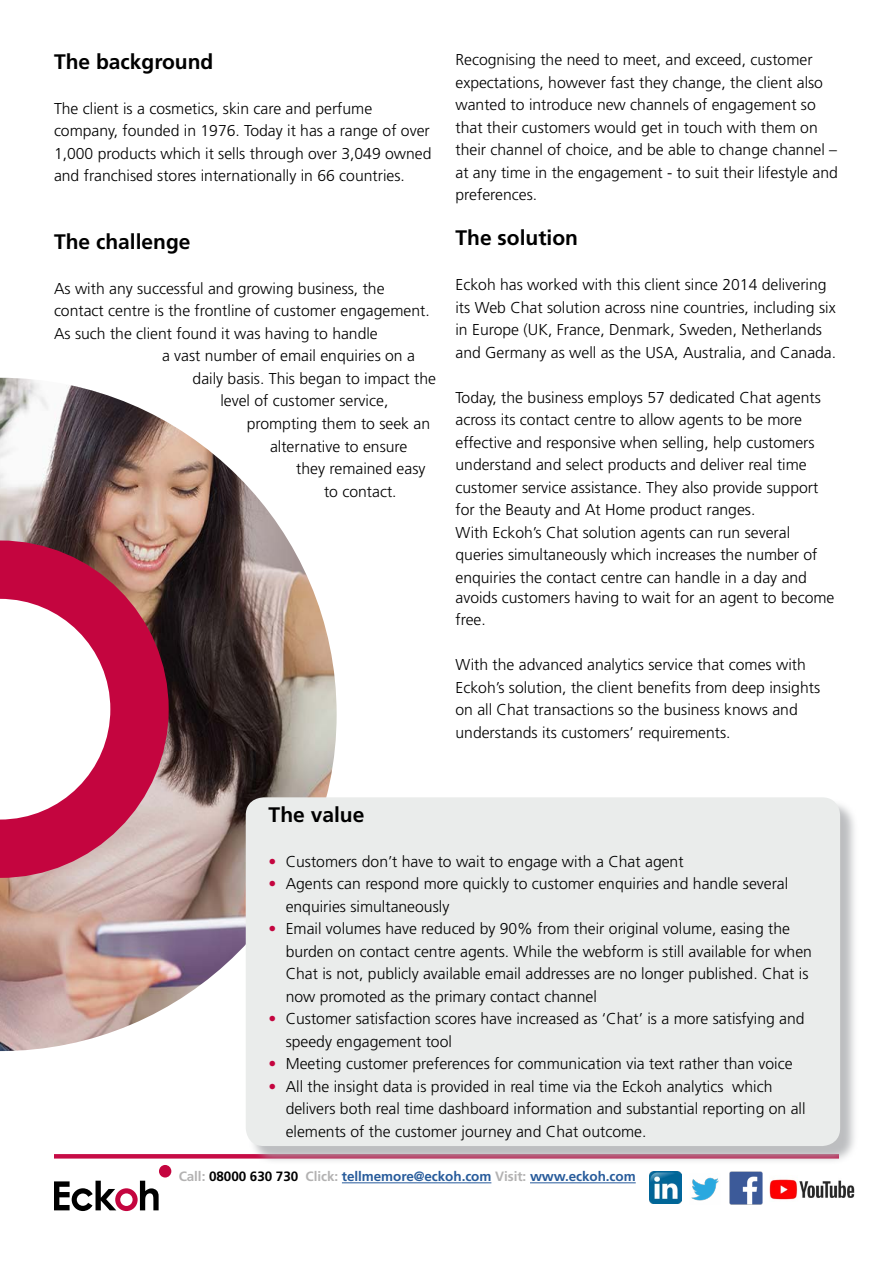
<style>
.page{position:relative;width:893px;height:1263px;background:#fff}
.page>*{position:absolute;margin:0;border:0;box-sizing:border-box;transform-origin:0 0}
.t1{font:700 21px "Frutiger LT Std";color:#000}
.t2{font:300 15.75px/22.5px "Frutiger LT Std";color:#000}
.t3{font:700 13.5px "Frutiger LT Std";letter-spacing:-.005em;color:#275b9b}
.s1{font-weight:700;color:#c4053f}
.s2{color:#b3b2b2}
.s3{color:#000}
</style>
<div class="page">
<img style="left:0;top:378px;width:337px;height:673px">
<svg style="left:0;top:540px;width:169px;height:338px"></svg>
<svg style="left:54px;top:1154px;width:194px;height:4px"></svg>
<div style="left:248px;top:800px;width:611px;height:365px;background:#a7a9ac;opacity:.75"></div>
<div style="left:246px;top:797px;width:594px;height:349px;background:#eaeceb;border-radius:18px"></div>
<svg style="left:54px;top:1181px;width:105px;height:30px"></svg>
<div style="left:159px;top:1165px;width:12px;height:12px;background:#c4053f;border-radius:50%"></div>
<img style="left:649px;top:1171px;width:32px;height:32px">
<img style="left:691px;top:1177px;width:28px;height:24px">
<img style="left:769px;top:1179px;width:86px;height:21px">
<img style="left:729px;top:1171px;width:33px;height:34px">
<hr style="left:342px;top:1182px;width:149px;height:1px;background:#275b9b">
<hr style="left:530px;top:1182px;width:106px;height:1px;background:#275b9b">
<h1 class="t1" style="left:54px;top:49px;width:161px">The background</h1>
<p class="t2" style="left:54px;top:97px;width:379px">The client is a cosmetics, skin care and perfume company, founded in 1976. Today it has a range of over 1,000 products which it sells through over 3,049 owned and franchised stores internationally in 66 countries.</p>
<h1 class="t1" style="left:54px;top:229px;width:138px">The challenge</h1>
<p class="t2" style="left:54px;top:277px;width:332px">As with any successful and growing business, the</p>
<p class="t2" style="left:54px;top:300px;width:377px">contact centre is the frontline of customer engagement.</p>
<p class="t2" style="left:54px;top:322px;width:325px">As such the client found it was having to handle</p>
<p class="t2" style="left:162px;top:345px;width:254px">a vast number of email enquiries on a</p>
<p class="t2" style="left:193px;top:367px;width:245px">daily basis. This began to impact the</p>
<p class="t2" style="left:220px;top:390px;width:169px">level of customer service,</p>
<p class="t2" style="left:247px;top:412px;width:185px">prompting them to seek an</p>
<p class="t2" style="left:270px;top:435px;width:139px">alternative to ensure</p>
<p class="t2" style="left:296px;top:457px;width:131px">they remained easy</p>
<p class="t2" style="left:324px;top:480px;width:74px">to contact.</p>
<p class="t2" style="left:455px;top:49px;width:384px">Recognising the need to meet, and exceed, customer expectations, however fast they change, the client also wanted to introduce new channels of engagement so that their customers would get in touch with them on their channel of choice, and be able to change channel – at any time in the engagement - to suit their lifestyle and preferences.</p>
<h1 class="t1" style="left:455px;top:225px;width:124px">The solution</h1>
<p class="t2" style="left:455px;top:274px;width:382px">Eckoh has worked with this client since 2014 delivering its Web Chat solution across nine countries, including six in Europe (UK, France, Denmark, Sweden, Netherlands and Germany as well as the USA, Australia, and Canada.</p>
<p class="t2" style="left:455px;top:386px;width:367px">Today, the business employs 57 dedicated Chat agents across its contact centre to allow agents to be more effective and responsive when selling, help customers understand and select products and deliver real time customer service assistance. They also provide support for the Beauty and At Home product ranges.<br>With Eckoh’s Chat solution agents can run several queries simultaneously which increases the number of enquiries the contact centre can handle in a day and</p>
<p class="t2" style="left:455px;top:586px;width:380px">avoids customers having to wait for an agent to become free.</p>
<p class="t2" style="left:455px;top:654px;width:366px">With the advanced analytics service that comes with Eckoh’s solution, the client benefits from deep insights on all Chat transactions so the business knows and understands its customers’ requirements.</p>
<h1 class="t1" style="left:269px;top:802px;width:97px">The value</h1>
<p class="t2" style="left:269px;top:850px;width:416px"><span class="s1">•</span> Customers don’t have to wait to engage with a Chat agent</p>
<p class="t2" style="left:286px;top:873px;width:504px;text-indent:-17px"><span class="s1">•</span> Agents can respond more quickly to customer enquiries and handle several enquiries simultaneously</p>
<p class="t2" style="left:286px;top:918px;width:528px;text-indent:-17px"><span class="s1">•</span> Email volumes have reduced by 90% from their original volume, easing the burden on contact centre agents. While the webform is still available for when Chat is not, publicly available email addresses are no longer published. Chat is now promoted as the primary contact channel</p>
<p class="t2" style="left:286px;top:1008px;width:520px;text-indent:-17px"><span class="s1">•</span> Customer satisfaction scores have increased as ‘Chat’ is a more satisfying and speedy engagement tool</p>
<p class="t2" style="left:269px;top:1053px;width:525px"><span class="s1">•</span> Meeting customer preferences for communication via text rather than voice</p>
<p class="t2" style="left:286px;top:1075px;width:521px;text-indent:-17px"><span class="s1">•</span> All the insight data is provided in real time via the Eckoh analytics which delivers both real time dashboard information and substantial reporting on all elements of the customer journey and Chat outcome.</p>
<p class="t3" style="left:179px;top:1169px;width:459px"><span class="s2">Call:</span> <span class="s3">08000 630 730</span> <span class="s2">Click:</span> tellmemore@eckoh.com <span class="s2">Visit:</span> www.eckoh.com</p>
</div>
